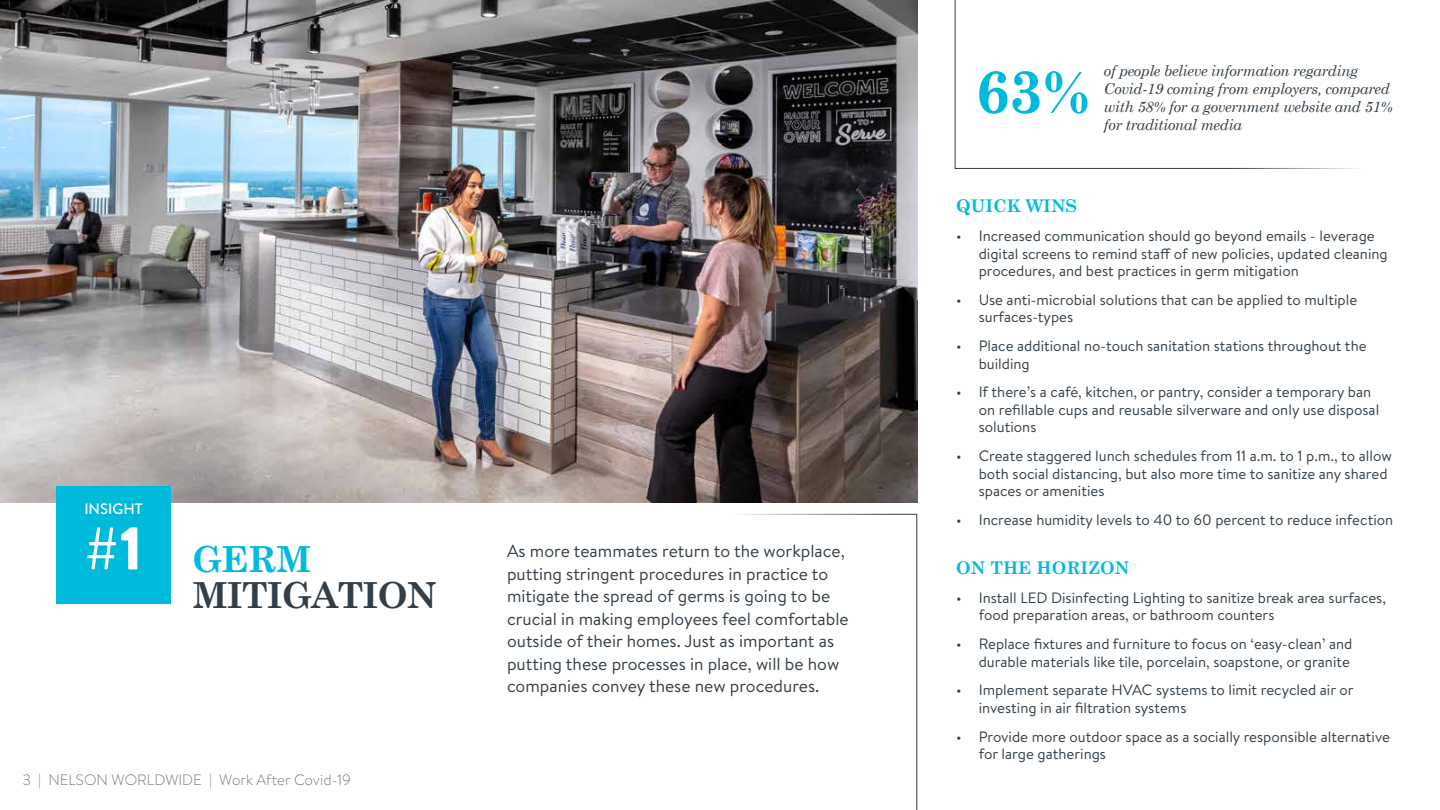
<style>
.page{position:relative;width:1440px;height:810px;background:#fff}
.page>*{position:absolute;margin:0;border:0;box-sizing:border-box;transform-origin:0 0}
.t1{font:700 60px "Century Schoolbook";color:#00badc}
.t2{font:900 60px "Brandon Text";color:#fff}
.t3{font:700 36px "Century Schoolbook";letter-spacing:-.025em;color:#333f48}
.t4{font:700 36px "Century Schoolbook";color:#00badc}
.t5{font:17.5px/22.5px "Brandon Text";color:#333f48}
.t6{font:700 17.5px "Century Schoolbook";color:#00badc}
.t7{font:500 15.12px "Brandon Text";color:#fff}
.t8{font:15px/17.5px "Brandon Text";color:#333f48}
.t9{font:italic 15px/18px "Century Schoolbook";letter-spacing:-.025em;color:#333f48}
.t10{font:300 15px "Brandon Text";color:#70797f}
</style>
<div class="page">
<img style="left:0;top:0;width:917px;height:503px">
<div style="left:56px;top:487px;width:115px;height:117px;background:#00badc"></div>
<svg style="left:738px;top:513px;width:180px;height:297px"></svg>
<svg style="left:954px;top:0;width:403px;height:169px"></svg>
<p class="t7" style="left:84px;top:499px;width:60px">INSIGHT</p>
<h1 class="t2" style="left:84px;top:506px;width:60px">#1</h1>
<h2 class="t4" style="left:192px;top:531px;width:121px">GERM</h2>
<h2 class="t3" style="left:192px;top:567px;width:246px">MITIGATION</h2>
<p class="t10" style="left:22px;top:769px;width:330px">3 | NELSON WORLDWIDE | Work After Covid-19</p>
<p class="t5" style="left:507px;top:539px;width:343px">As more teammates return to the workplace, putting stringent procedures in practice to mitigate the spread of germs is going to be crucial in making employees feel comfortable outside of their homes. Just as important as putting these processes in place, will be how companies convey these new procedures.</p>
<h1 class="t1" style="left:976px;top:45px;width:117px">63%</h1>
<p class="t9" style="left:1104px;top:61px;width:290px">of people believe information regarding Covid-19 coming from employers, compared with 58% for a government website and 51% for traditional media</p>
<p class="t6" style="left:956px;top:192px;width:123px">QUICK WINS</p>
<p class="t8" style="left:979px;top:227px;width:411px;text-indent:-22px">• Increased communication should go beyond emails - leverage digital screens to remind staff of new policies, updated cleaning procedures, and best practices in germ mitigation</p>
<p class="t8" style="left:979px;top:290px;width:380px;text-indent:-22px">• Use anti-microbial solutions that can be applied to multiple surfaces-types</p>
<p class="t8" style="left:979px;top:337px;width:389px;text-indent:-22px">• Place additional no-touch sanitation stations throughout the building</p>
<p class="t8" style="left:979px;top:383px;width:402px;text-indent:-22px">• If there’s a café, kitchen, or pantry, consider a temporary ban on refillable cups and reusable silverware and only use disposal solutions</p>
<p class="t8" style="left:979px;top:447px;width:415px;text-indent:-22px">• Create staggered lunch schedules from 11 a.m. to 1 p.m., to allow both social distancing, but also more time to sanitize any shared spaces or amenities</p>
<p class="t8" style="left:956px;top:510px;width:439px">• Increase humidity levels to 40 to 60 percent to reduce infection</p>
<p class="t6" style="left:956px;top:554px;width:175px">ON THE HORIZON</p>
<p class="t8" style="left:979px;top:588px;width:409px;text-indent:-22px">• Install LED Disinfecting Lighting to sanitize break area surfaces, food preparation areas, or bathroom counters</p>
<p class="t8" style="left:956px;top:635px;width:398px;text-align:right">• Replace fixtures and furniture to focus on ‘easy-clean’ and durable materials like tile, porcelain, soapstone, or granite</p>
<p class="t8" style="left:979px;top:681px;width:376px;text-indent:-22px">• Implement separate HVAC systems to limit recycled air or investing in air filtration systems</p>
<p class="t8" style="left:979px;top:727px;width:413px;text-indent:-22px">• Provide more outdoor space as a socially responsible alternative for large gatherings</p>
</div>
